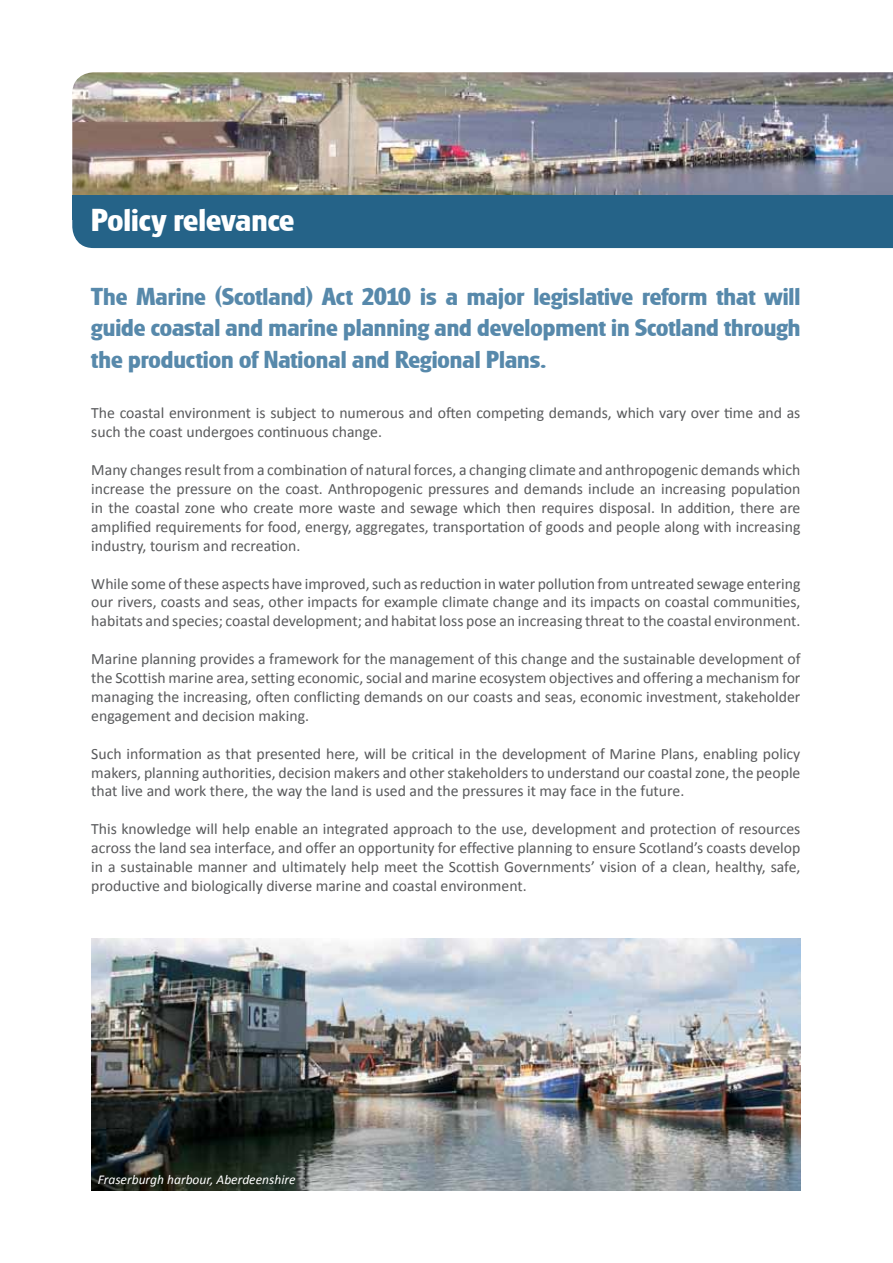
<style>
.page{position:relative;width:893px;height:1263px;background:#fff}
.page>*{position:absolute;margin:0;border:0;box-sizing:border-box;transform-origin:0 0}
.t1{font:700 33px "Glasgow RR";color:#fff}
.t2{font:700 25.5px/31.5px "Glasgow RR";color:#5789ab;text-align:justify}
.t3{font:15.75px/18.9px "Calibri";color:#58595b;text-align:justify}
.t4{font:italic 13.5px "Calibri";color:#fff}
</style>
<div class="page">
<img style="left:72px;top:72px;width:821px;height:124px">
<div style="left:72px;top:196px;width:821px;height:52px;background:#256388"></div>
<img style="left:91px;top:939px;width:709px;height:252px">
<h1 class="t1" style="left:91px;top:201px;width:204px">Policy relevance</h1>
<h2 class="t2" style="left:91px;top:281px;width:711px">The Marine (Scotland) Act 2010 is a major legislative reform that will guide coastal and marine planning and development in Scotland through the production of National and Regional Plans.</h2>
<p class="t3" style="left:91px;top:403px;width:711px">The coastal environment is subject to numerous and often competing demands, which vary over time and as such the coast undergoes continuous change.</p>
<p class="t3" style="left:91px;top:460px;width:711px">Many changes result from a combination of natural forces, a changing climate and anthropogenic demands which increase the pressure on the coast. Anthropogenic pressures and demands include an increasing population in the coastal zone who create more waste and sewage which then requires disposal. In addition, there are amplified requirements for food, energy, aggregates, transportation of goods and people along with increasing industry, tourism and recreation.</p>
<p class="t3" style="left:91px;top:573px;width:711px">While some of these aspects have improved, such as reduction in water pollution from untreated sewage entering our rivers, coasts and seas, other impacts for example climate change and its impacts on coastal communities, habitats and species; coastal development; and habitat loss pose an increasing threat to the coastal environment.</p>
<p class="t3" style="left:91px;top:649px;width:711px">Marine planning provides a framework for the management of this change and the sustainable development of the Scottish marine area, setting economic, social and marine ecosystem objectives and offering a mechanism for managing the increasing, often conflicting demands on our coasts and seas, economic investment, stakeholder engagement and decision making.</p>
<p class="t3" style="left:91px;top:743px;width:711px">Such information as that presented here, will be critical in the development of Marine Plans, enabling policy makers, planning authorities, decision makers and other stakeholders to understand our coastal zone, the people that live and work there, the way the land is used and the pressures it may face in the future.</p>
<p class="t3" style="left:91px;top:819px;width:711px">This knowledge will help enable an integrated approach to the use, development and protection of resources across the land sea interface, and offer an opportunity for effective planning to ensure Scotland’s coasts develop in a sustainable manner and ultimately help meet the Scottish Governments’ vision of a clean, healthy, safe, productive and biologically diverse marine and coastal environment.</p>
<p class="t4" style="left:98px;top:1171px;width:199px">Fraserburgh harbour, Aberdeenshire</p>
</div>
